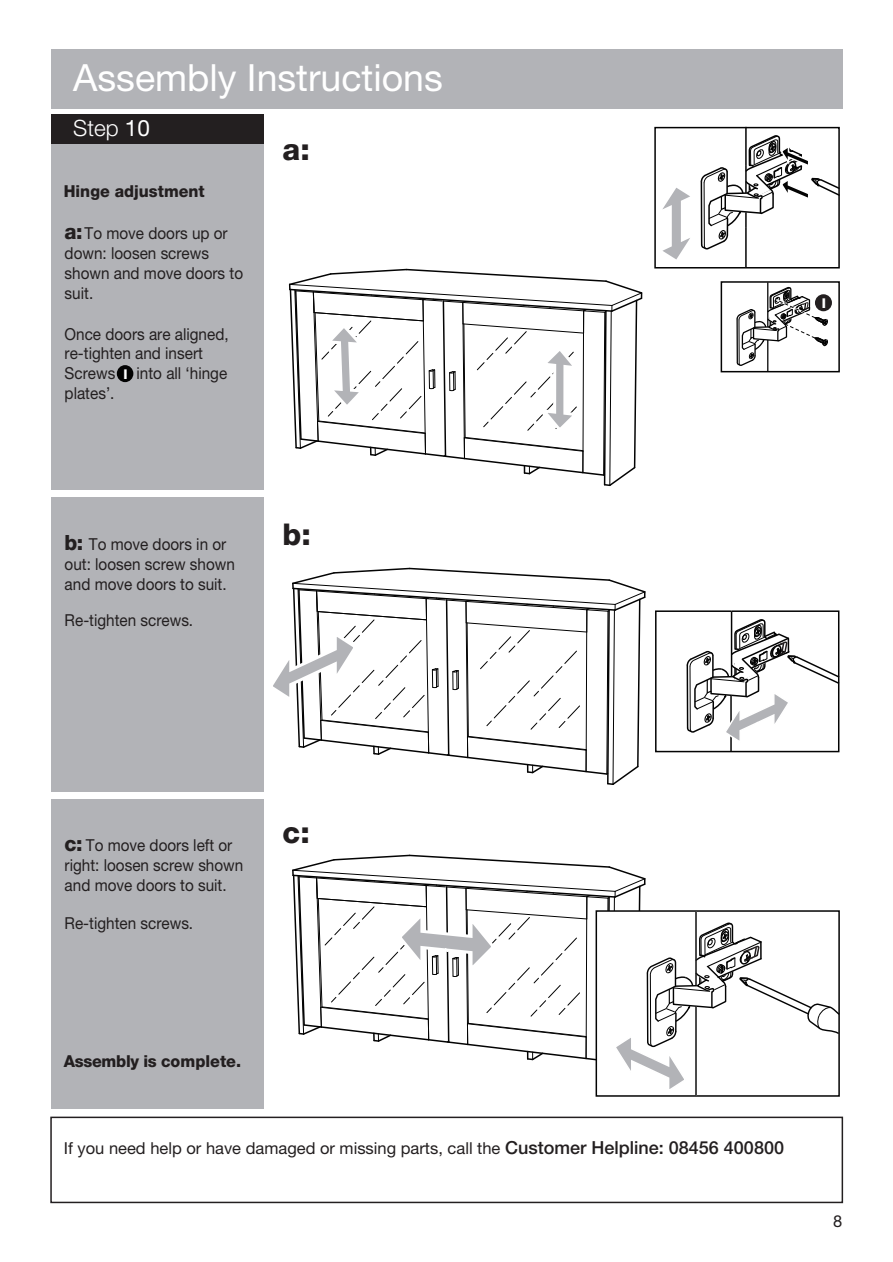
<style>
.page{position:relative;width:893px;height:1262px;background:#fff}
.page>*{position:absolute;margin:0;border:0;box-sizing:border-box;transform-origin:0 0}
.t1{font:37.5px "Helvetica Neue LT Std";color:#fff}
.t2{font:800 30px "Helvetica Neue LT Std";color:#231f20}
.t3{font:300 22.5px "Helvetica Neue LT Std";color:#fff}
.t4{font:800 21px "Helvetica Neue LT Std";color:#231f20}
.t5{font:16.5px/19.8px "Helvetica Neue LT Std";color:#231f20;scale:.93 1}
.t6{font:16.5px "Helvetica Neue LT Std";color:#231f20}
.t7{font:800 16.5px "Helvetica Neue LT Std";color:#231f20}
.t8{font:800 16.5px "Helvetica Neue LT Std";color:#231f20;scale:.96 1}
.t9{font:800 13.5px "Helvetica Neue LT Std";color:#fff}
.s1{font-weight:400}
.s2{font-weight:800;font-size:21px}
.s3{font-weight:500;font-size:18px}
</style>
<div class="page">
<div style="left:51px;top:135px;width:213px;height:973px;background:#b2b3b7"></div>
<div style="left:51px;top:115px;width:213px;height:29px;background:#231f20"></div>
<div style="left:51px;top:50px;width:791px;height:59px;background:#b2b3b7"></div>
<div style="left:117px;top:365px;width:16px;height:17px;background:#030303;border-radius:50%"></div>
<svg style="left:654px;top:126px;width:186px;height:143px"></svg>
<svg style="left:288px;top:268px;width:355px;height:219px"></svg>
<div style="left:655px;top:610px;width:184px;height:142px;border:2px solid #030303"></div>
<hr style="left:730px;top:611px;width:2px;height:65px;background:#030303">
<hr style="left:730px;top:695px;width:1px;height:56px;background:#030303">
<hr style="left:695px;top:1006px;width:1px;height:89px;background:#030303">
<div style="left:50px;top:1116px;width:793px;height:87px;border:2px solid #231f20"></div>
<svg style="left:273px;top:567px;width:373px;height:218px"></svg>
<div style="left:51px;top:490px;width:213px;height:7px;background:#fff"></div>
<div style="left:51px;top:792px;width:213px;height:6px;background:#fff"></div>
<svg style="left:720px;top:281px;width:120px;height:92px"></svg>
<svg style="left:686px;top:618px;width:154px;height:127px"></svg>
<svg style="left:292px;top:854px;width:548px;height:239px"></svg>
<h1 class="t1" style="left:73px;top:56px;width:371px">Assembly Instructions</h1>
<h3 class="t3" style="left:73px;top:115px;width:78px">Step <span class="s1">10</span></h3>
<p class="t8" style="left:64px;top:182px;width:148px">Hinge adjustment</p>
<p class="t5" style="left:64px;top:223px;width:177px"><span class="s2">a</span> To move doors up or</p>
<p class="t4" style="left:76px;top:219px;width:8px">:</p>
<p class="t5" style="left:65px;top:243px;width:193px">down: loosen screws shown and move doors to suit.</p>
<p class="t5" style="left:65px;top:324px;width:178px">Once doors are aligned, re-tighten and insert<br>Screws</p>
<p class="t5" style="left:137px;top:363px;width:99px">into all ‘hinge</p>
<p class="t9" style="left:123px;top:366px;width:6px">I</p>
<p class="t5" style="left:65px;top:383px;width:55px">plates’.</p>
<h2 class="t2" style="left:282px;top:131px;width:29px">a:</h2>
<p class="t4" style="left:64px;top:530px;width:20px">b:</p>
<h2 class="t2" style="left:282px;top:517px;width:30px">b:</h2>
<p class="t5" style="left:65px;top:534px;width:184px;text-indent:24px">To move doors in or out: loosen screw shown and move doors to suit.</p>
<p class="t5" style="left:65px;top:610px;width:140px">Re-tighten screws.</p>
<p class="t9" style="left:821px;top:295px;width:6px">I</p>
<p class="t5" style="left:64px;top:835px;width:182px"><span class="s2">c</span> To move doors left or</p>
<p class="t4" style="left:76px;top:831px;width:8px">:</p>
<p class="t5" style="left:65px;top:854px;width:194px">right: loosen screw shown and move doors to suit.</p>
<p class="t5" style="left:65px;top:913px;width:140px">Re-tighten screws.</p>
<h2 class="t2" style="left:282px;top:814px;width:29px">c:</h2>
<p class="t7" style="left:64px;top:1051px;width:179px">Assembly is complete.</p>
<p class="t6" style="left:64px;top:1138px;width:721px">If you need help or have damaged or missing parts, call the <span class="s3">Customer Helpline: 08456 400800</span></p>
<p class="t6" style="left:833px;top:1211px;width:11px">8</p>
</div>
